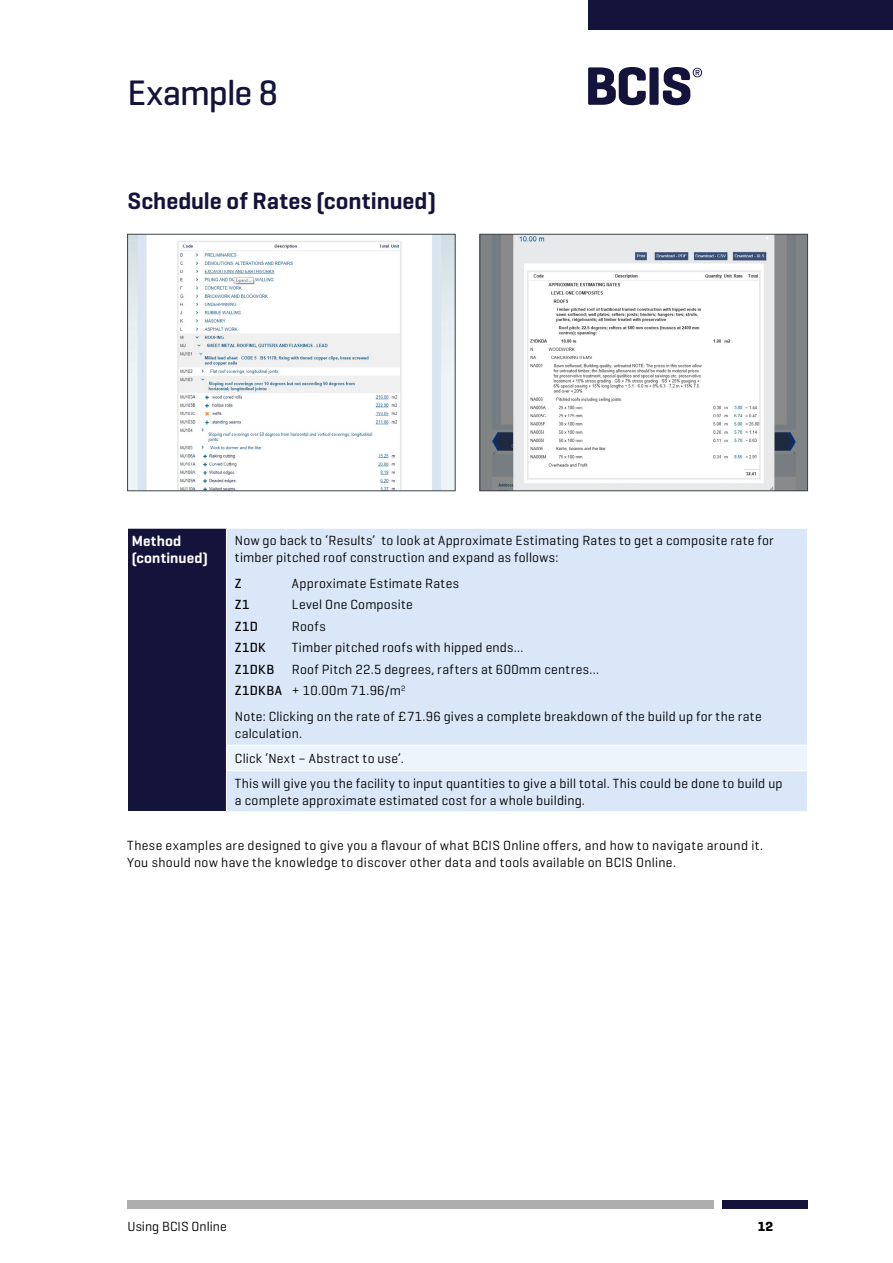
<style>
.page{position:relative;width:893px;height:1263px;background:#fff}
.page>*{position:absolute;margin:0;border:0;box-sizing:border-box;transform-origin:0 0}
.t1{font:500 36px "Geogrotesque";letter-spacing:-.03em;color:#14133b}
.t2{font:600 24px "Geogrotesque";color:#14133b}
.t3{font:600 15px/16.5px "Geogrotesque";letter-spacing:.01em;color:#fff}
.t4{font:13.5px/17.2px "Geogrotesque";letter-spacing:.025em;color:#000}
.t5{font:13.5px "Geogrotesque";color:#000}
.t6{font:500 13.5px "Geogrotesque";letter-spacing:.03em;color:#000}
.t7{font:700 13.5px "Geogrotesque";color:#000}
.s1{font-weight:500}
</style>
<div class="page">
<div style="left:588px;top:0;width:305px;height:30px;background:#14133b"></div>
<svg style="left:588px;top:67px;width:58px;height:38px"></svg>
<div style="left:649px;top:67px;width:10px;height:38px;background:#14133b;border-radius:2px"></div>
<svg style="left:663px;top:67px;width:39px;height:38px"></svg>
<div style="left:128px;top:1200px;width:586px;height:9px;background:#aeaeae"></div>
<div style="left:723px;top:1200px;width:85px;height:9px;background:#14133b"></div>
<div style="left:128px;top:528px;width:98px;height:284px;background:#14133b"></div>
<div style="left:227px;top:529px;width:580px;height:282px;background:#d9e7f8"></div>
<div style="left:226px;top:745px;width:581px;height:26px;background:#ecf4fc"></div>
<svg style="left:226px;top:746px;width:1px;height:24px"></svg>
<hr style="left:128px;top:527px;width:98px;height:2px;background:#fff">
<hr style="left:128px;top:811px;width:98px;height:1px;background:#fff">
<hr style="left:226px;top:745px;width:582px;height:1px;background:#fff">
<hr style="left:226px;top:770px;width:582px;height:1px;background:#fff">
<img style="left:129px;top:236px;width:325px;height:253px">
<div style="left:127px;top:234px;width:329px;height:257px;border:1px solid #3d444c"></div>
<img style="left:482px;top:236px;width:324px;height:253px">
<div style="left:480px;top:234px;width:328px;height:257px;border:1px solid #3d444c"></div>
<h1 class="t1" style="left:128px;top:71px;width:152px">Example 8</h1>
<h2 class="t2" style="left:128px;top:186px;width:310px">Schedule of Rates (continued)</h2>
<p class="t3" style="left:132px;top:532px;width:78px">Method (continued)</p>
<p class="t4" style="left:235px;top:531px;width:540px">Now go back to ‘Results’ to look at Approximate Estimating Rates to get a composite rate for timber pitched roof construction and expand as follows:</p>
<p class="t6" style="left:235px;top:575px;width:8px">Z</p>
<p class="t4" style="left:292px;top:574px;width:168px">Approximate Estimate Rates</p>
<p class="t6" style="left:235px;top:596px;width:16px">Z1</p>
<p class="t4" style="left:292px;top:596px;width:122px">Level One Composite</p>
<p class="t6" style="left:235px;top:618px;width:25px">Z1D</p>
<p class="t4" style="left:292px;top:617px;width:35px">Roofs</p>
<p class="t6" style="left:235px;top:639px;width:32px">Z1DK</p>
<p class="t4" style="left:292px;top:639px;width:233px">Timber pitched roofs with hipped ends…</p>
<p class="t6" style="left:235px;top:661px;width:41px">Z1DKB</p>
<p class="t4" style="left:235px;top:658px;width:366px;line-height:21.5px;text-indent:57px">Roof Pitch 22.5 degrees, rafters at 600mm centres…<br><span class="s1">Z1DKBA</span> + 10.00m 71.96/m<sup>2</sup></p>
<p class="t4" style="left:235px;top:707px;width:528px">Note: Clicking on the rate of £71.96 gives a complete breakdown of the build up for the rate calculation.</p>
<p class="t4" style="left:235px;top:746px;width:549px;line-height:24.6px">Click ‘Next – Abstract to use’.<br>This will give you the facility to input quantities to give a bill total. This could be done to build up</p>
<p class="t4" style="left:235px;top:791px;width:351px">a complete approximate estimated cost for a whole building.</p>
<p class="t4" style="left:127px;top:836px;width:638px">These examples are designed to give you a flavour of what BCIS Online offers, and how to navigate around it.<br>You should now have the knowledge to discover other data and tools available on BCIS Online.</p>
<p class="t5" style="left:128px;top:1217px;width:101px">Using BCIS Online</p>
<p class="t7" style="left:758px;top:1217px;width:17px">12</p>
</div>
